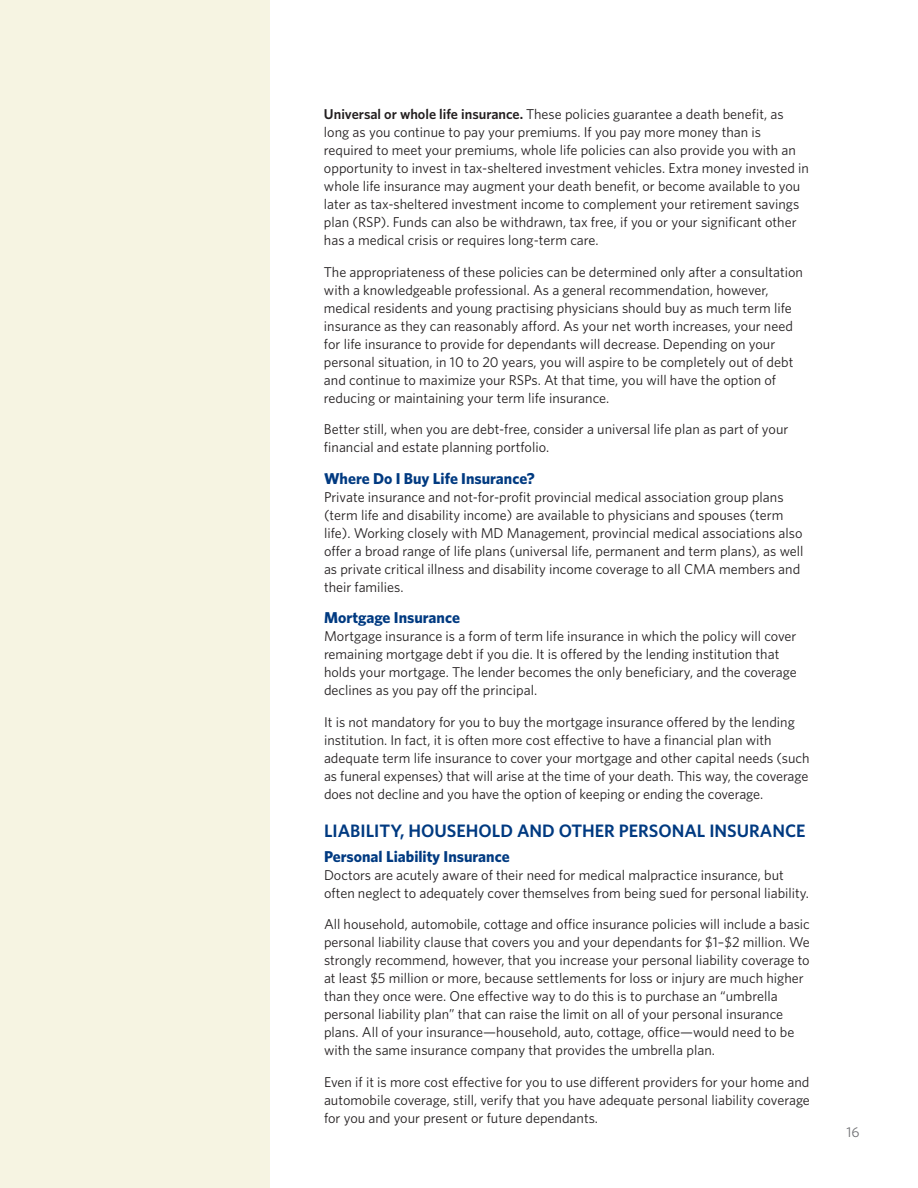
<style>
.page{position:relative;width:918px;height:1188px;background:#fff}
.page>*{position:absolute;margin:0;border:0;box-sizing:border-box;transform-origin:0 0}
.t1{font:600 18px "Whitney";color:#013a81}
.t2{font:700 15.75px "Whitney";color:#013a81}
.t3{font:14.25px/18px "Whitney";color:#231f20}
.t4{font:14.25px "Whitney";color:#6d6e71}
.s1{font-weight:600}
</style>
<div class="page">
<div style="left:0;top:0;width:270px;height:1188px;background:#f6f4e2"></div>
<p class="t3" style="left:324px;top:105px;width:487px"><span class="s1">Universal or whole life insurance.</span> These policies guarantee a death benefit, as long as you continue to pay your premiums. If you pay more money than is required to meet your premiums, whole life policies can also provide you with an opportunity to invest in tax-sheltered investment vehicles. Extra money invested in whole life insurance may augment your death benefit, or become available to you later as tax-sheltered investment income to complement your retirement savings plan (RSP). Funds can also be withdrawn, tax free, if you or your significant other has a medical crisis or requires long-term care.</p>
<p class="t3" style="left:324px;top:263px;width:480px">The appropriateness of these policies can be determined only after a consultation with a knowledgeable professional. As a general recommendation, however, medical residents and young practising physicians should buy as much term life insurance as they can reasonably afford. As your net worth increases, your need for life insurance to provide for dependants will decrease. Depending on your personal situation, in 10 to 20 years, you will aspire to be completely out of debt and continue to maximize your RSPs. At that time, you will have the option of reducing or maintaining your term life insurance.</p>
<p class="t3" style="left:324px;top:420px;width:466px">Better still, when you are debt-free, consider a universal life plan as part of your financial and estate planning portfolio.</p>
<p class="t2" style="left:324px;top:468px;width:212px">Where Do I Buy Life Insurance?</p>
<p class="t3" style="left:324px;top:488px;width:481px">Private insurance and not-for-profit provincial medical association group plans (term life and disability income) are available to physicians and spouses (term life). Working closely with MD Management, provincial medical associations also offer a broad range of life plans (universal life, permanent and term plans), as well as private critical illness and disability income coverage to all CMA members and their families.</p>
<p class="t2" style="left:324px;top:607px;width:137px">Mortgage Insurance</p>
<p class="t3" style="left:324px;top:627px;width:474px">Mortgage insurance is a form of term life insurance in which the policy will cover remaining mortgage debt if you die. It is offered by the lending institution that holds your mortgage. The lender becomes the only beneficiary, and the coverage declines as you pay off the principal.</p>
<p class="t3" style="left:324px;top:713px;width:487px">It is not mandatory for you to buy the mortgage insurance offered by the lending institution. In fact, it is often more cost effective to have a financial plan with adequate term life insurance to cover your mortgage and other capital needs (such as funeral expenses) that will arise at the time of your death. This way, the coverage does not decline and you have the option of keeping or ending the coverage.</p>
<p class="t1" style="left:324px;top:819px;width:483px">LIABILITY, HOUSEHOLD AND OTHER PERSONAL INSURANCE</p>
<p class="t2" style="left:324px;top:846px;width:187px">Personal Liability Insurance</p>
<p class="t3" style="left:324px;top:866px;width:487px">Doctors are acutely aware of their need for medical malpractice insurance, but often neglect to adequately cover themselves from being sued for personal liability.</p>
<p class="t3" style="left:324px;top:915px;width:487px">All household, automobile, cottage and office insurance policies will include a basic personal liability clause that covers you and your dependants for $1–$2 million. We strongly recommend, however, that you increase your personal liability coverage to at least $5 million or more, because settlements for loss or injury are much higher than they once were. One effective way to do this is to purchase an “umbrella personal liability plan” that can raise the limit on all of your personal insurance plans. All of your insurance—household, auto, cottage, office—would need to be with the same insurance company that provides the umbrella plan.</p>
<p class="t3" style="left:324px;top:1073px;width:487px;text-align:justify">Even if it is more cost effective for you to use different providers for your home and automobile coverage, still, verify that you have adequate personal liability coverage for you and your present or future dependants.</p>
<p class="t4" style="left:847px;top:1122px;width:15px">16</p>
</div>
